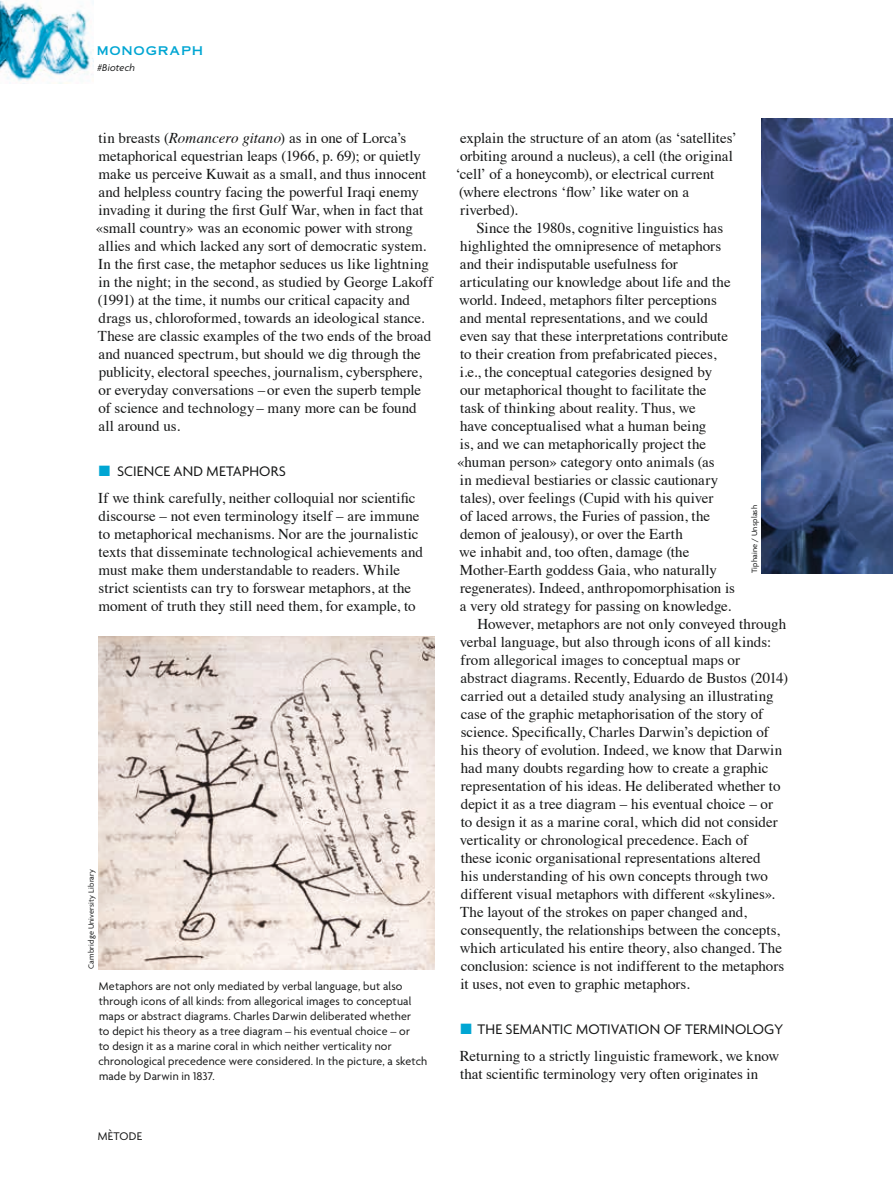
<style>
.page{position:relative;width:893px;height:1191px;background:#fff}
.page>*{position:absolute;margin:0;border:0;box-sizing:border-box;transform-origin:0 0}
.t1{font:15px/18px "Times";color:#151616}
.t2{font:15px "Agenda";letter-spacing:.01em;color:#151616}
.t3{font:12px/15px "Agenda";letter-spacing:.015em;color:#151616}
.t4{font:12px "Copperplate Thirty One AB";letter-spacing:.06em;color:#00a6d3}
.t5{font:italic 10.5px "Agenda";letter-spacing:.01em;color:#151616}
.t6{font:8.25px "Agenda";letter-spacing:.025em;color:#151616}
.s1{font-style:italic}
.s2{color:#00a6d3}
</style>
<div class="page">
<img style="left:0;top:0;width:94px;height:84px">
<img style="left:98px;top:637px;width:336px;height:332px">
<img style="left:762px;top:118px;width:131px;height:456px">
<p class="t4" style="left:97px;top:44px;width:108px">MONOGRAPH</p>
<p class="t5" style="left:98px;top:61px;width:39px">#Biotech</p>
<p class="t1" style="left:96px;top:128px;width:339px">tin breasts (<span class="s1">Romancero gitano</span>) as in one of Lorca’s metaphorical equestrian leaps (1966, p. 69); or quietly make us perceive Kuwait as a small, and thus innocent and helpless country facing the powerful Iraqi enemy invading it during the first Gulf War, when in fact that «small country» was an economic power with strong allies and which lacked any sort of democratic system.<br>In the first case, the metaphor seduces us like lightning in the night; in the second, as studied by George Lakoff (1991) at the time, it numbs our critical capacity and drags us, chloroformed, towards an ideological stance.<br>These are classic examples of the two ends of the broad and nuanced spectrum, but should we dig through the publicity, electoral speeches, journalism, cybersphere, or everyday conversations – or even the superb temple of science and technology – many more can be found all around us.</p>
<p class="t2" style="left:99px;top:462px;width:189px"><span class="s2">■</span> SCIENCE AND METAPHORS</p>
<p class="t1" style="left:98px;top:488px;width:326px">If we think carefully, neither colloquial nor scientific discourse – not even terminology itself – are immune to metaphorical mechanisms. Nor are the journalistic texts that disseminate technological achievements and must make them understandable to readers. While strict scientists can try to forswear metaphors, at the moment of truth they still need them, for example, to</p>
<p class="t6" style="left:86px;top:968px;width:101px;rotate:-90deg">Cambridge University Library</p>
<p class="t3" style="left:98px;top:978px;width:330px">Metaphors are not only mediated by verbal language, but also through icons of all kinds: from allegorical images to conceptual maps or abstract diagrams. Charles Darwin deliberated whether<br>to depict his theory as a tree diagram – his eventual choice – or<br>to design it as a marine coral in which neither verticality nor chronological precedence were considered. In the picture, a sketch made by Darwin in 1837.</p>
<p class="t3" style="left:98px;top:1128px;width:46px">MÈTODE</p>
<p class="t1" style="left:456px;top:128px;width:283px">explain the structure of an atom (as ‘satellites’ orbiting around a nucleus), a cell (the original ‘cell’ of a honeycomb), or electrical current (where electrons ‘flow’ like water on a riverbed).</p>
<p class="t1" style="left:477px;top:218px;width:248px">Since the 1980s, cognitive linguistics has</p>
<p class="t1" style="left:460px;top:236px;width:263px">highlighted the omnipresence of metaphors</p>
<p class="t1" style="left:460px;top:254px;width:219px">and their indisputable usefulness for</p>
<p class="t1" style="left:460px;top:272px;width:272px">articulating our knowledge about life and the</p>
<p class="t1" style="left:459px;top:290px;width:259px">world. Indeed, metaphors filter perceptions</p>
<p class="t1" style="left:460px;top:308px;width:250px">and mental representations, and we could</p>
<p class="t1" style="left:460px;top:326px;width:270px">even say that these interpretations contribute</p>
<p class="t1" style="left:460px;top:344px;width:258px">to their creation from prefabricated pieces,</p>
<p class="t1" style="left:460px;top:362px;width:254px">i.e., the conceptual categories designed by</p>
<p class="t1" style="left:460px;top:380px;width:248px">our metaphorical thought to facilitate the</p>
<p class="t1" style="left:460px;top:398px;width:237px">task of thinking about reality. Thus, we</p>
<p class="t1" style="left:460px;top:416px;width:248px">have conceptualised what a human being</p>
<p class="t1" style="left:460px;top:434px;width:248px">is, and we can metaphorically project the</p>
<p class="t1" style="left:457px;top:452px;width:259px">«human person» category onto animals (as</p>
<p class="t1" style="left:460px;top:470px;width:260px">in medieval bestiaries or classic cautionary</p>
<p class="t1" style="left:460px;top:488px;width:255px">tales), over feelings (Cupid with his quiver</p>
<p class="t1" style="left:460px;top:506px;width:252px">of laced arrows, the Furies of passion, the</p>
<p class="t1" style="left:460px;top:524px;width:224px">demon of jealousy), or over the Earth</p>
<p class="t1" style="left:459px;top:542px;width:232px">we inhabit and, too often, damage (the</p>
<p class="t1" style="left:460px;top:560px;width:259px">Mother-Earth goddess Gaia, who naturally</p>
<p class="t1" style="left:460px;top:578px;width:276px">regenerates). Indeed, anthropomorphisation is</p>
<p class="t1" style="left:460px;top:596px;width:273px">a very old strategy for passing on knowledge.</p>
<p class="t1" style="left:477px;top:614px;width:310px">However, metaphors are not only conveyed through</p>
<p class="t1" style="left:460px;top:632px;width:313px">verbal language, but also through icons of all kinds:</p>
<p class="t1" style="left:461px;top:650px;width:281px">from allegorical images to conceptual maps or</p>
<p class="t1" style="left:461px;top:668px;width:329px">abstract diagrams. Recently, Eduardo de Bustos (2014)</p>
<p class="t1" style="left:461px;top:686px;width:314px">carried out a detailed study analysing an illustrating</p>
<p class="t1" style="left:461px;top:704px;width:304px">case of the graphic metaphorisation of the story of</p>
<p class="t1" style="left:461px;top:722px;width:309px">science. Specifically, Charles Darwin’s depiction of</p>
<p class="t1" style="left:461px;top:740px;width:323px">his theory of evolution. Indeed, we know that Darwin</p>
<p class="t1" style="left:461px;top:758px;width:309px">had many doubts regarding how to create a graphic</p>
<p class="t1" style="left:461px;top:776px;width:321px">representation of his ideas. He deliberated whether to</p>
<p class="t1" style="left:461px;top:794px;width:314px">depict it as a tree diagram – his eventual choice – or</p>
<p class="t1" style="left:461px;top:812px;width:318px">to design it as a marine coral, which did not consider</p>
<p class="t1" style="left:460px;top:830px;width:290px">verticality or chronological precedence. Each of</p>
<p class="t1" style="left:461px;top:848px;width:301px">these iconic organisational representations altered</p>
<p class="t1" style="left:461px;top:866px;width:309px">his understanding of his own concepts through two</p>
<p class="t1" style="left:461px;top:884px;width:316px">different visual metaphors with different «skylines».</p>
<p class="t1" style="left:460px;top:902px;width:288px">The layout of the strokes on paper changed and,</p>
<p class="t1" style="left:461px;top:920px;width:321px">consequently, the relationships between the concepts,</p>
<p class="t1" style="left:460px;top:938px;width:324px">which articulated his entire theory, also changed. The</p>
<p class="t1" style="left:461px;top:956px;width:325px">conclusion: science is not indifferent to the metaphors</p>
<p class="t1" style="left:461px;top:974px;width:231px">it uses, not even to graphic metaphors.</p>
<p class="t2" style="left:460px;top:1020px;width:325px"><span class="s2">■</span> THE SEMANTIC MOTIVATION OF TERMINOLOGY</p>
<p class="t1" style="left:460px;top:1046px;width:321px">Returning to a strictly linguistic framework, we know that scientific terminology very often originates in</p>
<p class="t6" style="left:750px;top:573px;width:70px;rotate:-90deg">Tiphaine / Unsplash</p>
</div>
